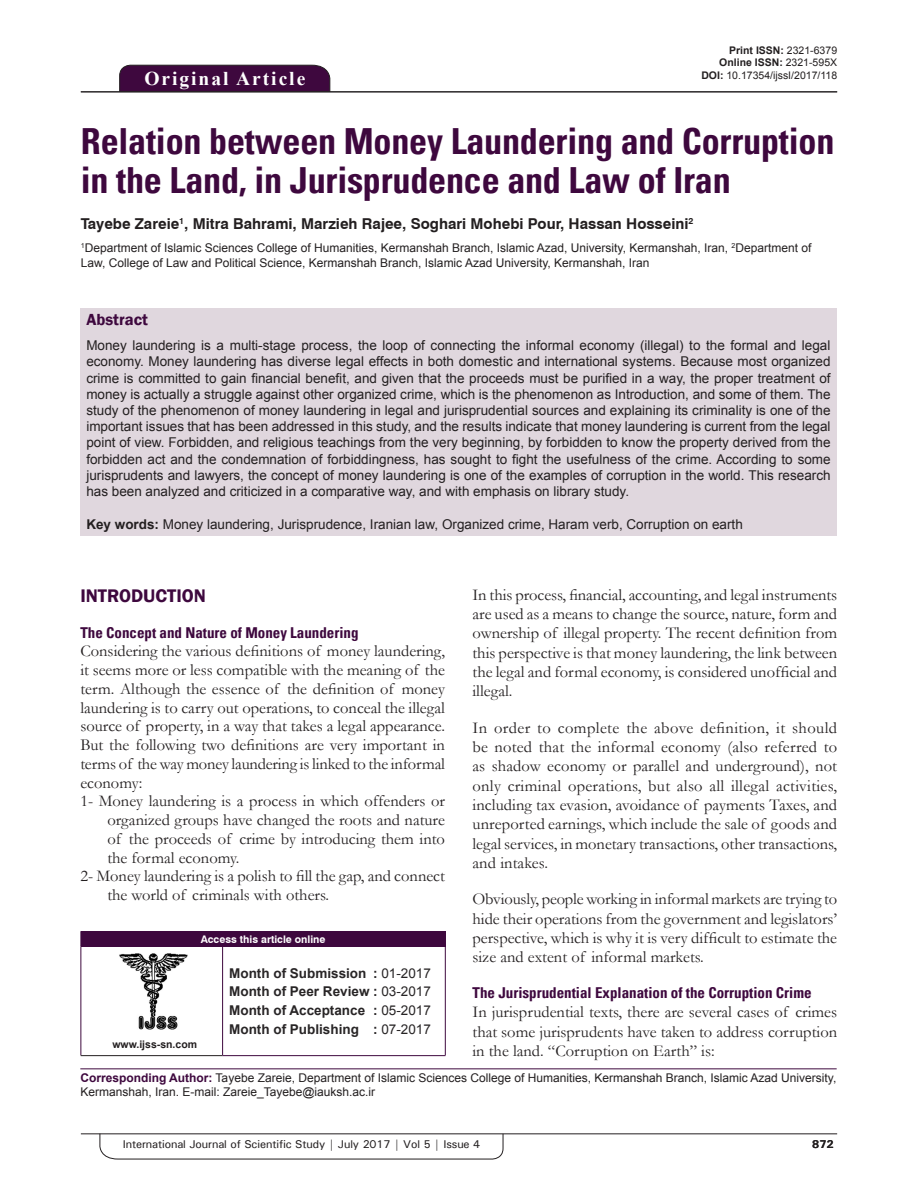
<style>
.page{position:relative;width:918px;height:1188px;background:#fff}
.page>*{position:absolute;margin:0;border:0;box-sizing:border-box;transform-origin:0 0}
.AT{font:700 condensed 36px/39px "Univers";letter-spacing:-.005em;color:#3e083e}
.AH{font:700 19.5px "Times New Roman";letter-spacing:.1em;color:#fff}
.t1{font:600 18.75px "Franklin Gothic";color:#3e083e}
.TX{font:16.5px/19.4px "Garamond";color:#231f20;text-align:justify}
.TX_No_After_Space{font:16.5px/18.8px "Garamond";letter-spacing:-.01em;color:#231f20;text-align:justify}
.L{font:16.5px/18.8px "Garamond";color:#231f20;text-align:justify}
.LL{font:16.5px/18.8px "Garamond";color:#231f20}
.ABSH{font:600 16.5px "Franklin Gothic";color:#3e083e}
.t2{font:700 condensed 15px "Univers";color:#3e083e}
.AU{font:700 15px "Swiss 721 BT";color:#231f20}
.ABS_1{font:13.5px/16.2px "Arial";color:#231f20;text-align:justify}
.HIS{font:700 13.5px/18.8px "Arial";color:#282526;text-align:justify}
.KWD{font:13.5px "Arial";color:#231f20}
.AFF{font:12px/14.4px "Arial";color:#231f20}
.ADD{font:12px/14.4px "Arial";color:#231f20}
.RF{font:500 11.25px "Univers";letter-spacing:-.01em;color:#231f20}
.t3{font:700 11.25px "Univers";color:#231f20}
.DOI{font:700 10.5px "Arial";color:#231f20}
.DOI-2{font:10.5px "Arial";color:#231f20}
.AAO{font:700 10.5px "Swiss 721 BT";color:#fff}
.Web{font:700 10.5px "Arial";color:#231f20}
.s1{font-weight:400}
.s2{font-weight:700}
.s3{font-weight:700;color:#3e083e}
</style>
<div class="page">
<hr style="left:81px;top:1134px;width:756px;height:1px;background:#231f20">
<svg style="left:100px;top:1133px;width:403px;height:26px"></svg>
<div style="left:119px;top:65px;width:211px;height:26px;background:#3e083e"></div>
<hr style="left:81px;top:91px;width:756px;height:1px;background:#231f20">
<div style="left:80px;top:308px;width:757px;height:227px;background:#e0d7de"></div>
<img style="left:119px;top:953px;width:69px;height:76px">
<div style="left:81px;top:931px;width:364px;height:15px;background:#3e083e"></div>
<svg style="left:445px;top:931px;width:1px;height:15px"></svg>
<hr style="left:81px;top:946px;width:142px;height:1px;background:#3e083e">
<hr style="left:81px;top:947px;width:1px;height:108px;background:#3e083e">
<hr style="left:81px;top:1055px;width:142px;height:1px;background:#231f20">
<hr style="left:223px;top:946px;width:223px;height:1px;background:#3e083e">
<hr style="left:222px;top:947px;width:1px;height:108px;background:#3e083e">
<hr style="left:445px;top:947px;width:1px;height:108px;background:#3e083e">
<hr style="left:223px;top:1055px;width:223px;height:1px;background:#3e083e">
<hr style="left:80px;top:1068px;width:757px;height:1px;background:#3e083e">
<p class="DOI" style="left:729px;top:42px;width:109px">Print ISSN: <span class="s1">2321-6379</span></p>
<p class="DOI" style="left:719px;top:55px;width:119px">Online ISSN: <span class="s1">2321-595X</span></p>
<p class="AH" style="left:144px;top:64px;width:162px">Original Article</p>
<p class="DOI-2" style="left:701px;top:68px;width:137px"><span class="s2">DOI:</span> 10.17354/ijssI/2017/118</p>
<p class="AT" style="left:81px;top:122px;width:755px">Relation between Money Laundering and Corruption in the Land, in Jurisprudence and Law of Iran</p>
<p class="AU" style="left:81px;top:215px;width:614px">Tayebe Zareie<sup>1</sup>, Mitra Bahrami, Marzieh Rajee, Soghari Mohebi Pour, Hassan Hosseini<sup>2</sup></p>
<p class="AFF" style="left:81px;top:241px;width:732px"><sup>1</sup>Department of Islamic Sciences College of Humanities, Kermanshah Branch, Islamic Azad, University, Kermanshah, Iran, <sup>2</sup>Department of<br>Law, College of Law and Political Science, Kermanshah Branch, Islamic Azad University, Kermanshah, Iran</p>
<p class="ABSH" style="left:86px;top:310px;width:63px">Abstract</p>
<p class="ABS_1" style="left:86px;top:337px;width:746px">Money laundering is a multi-stage process, the loop of connecting the informal economy (illegal) to the formal and legal economy. Money laundering has diverse legal effects in both domestic and international systems. Because most organized crime is committed to gain financial benefit, and given that the proceeds must be purified in a way, the proper treatment of money is actually a struggle against other organized crime, which is the phenomenon as Introduction, and some of them. The study of the phenomenon of money laundering in legal and jurisprudential sources and explaining its criminality is one of the important issues that has been addressed in this study, and the results indicate that money laundering is current from the legal point of view. Forbidden, and religious teachings from the very beginning, by forbidden to know the property derived from the forbidden act and the condemnation of forbiddingness, has sought to fight the usefulness of the crime. According to some jurisprudents and lawyers, the concept of money laundering is one of the examples of corruption in the world. This research has been analyzed and criticized in a comparative way, and with emphasis on library study.</p>
<p class="KWD" style="left:86px;top:515px;width:658px"><span class="s2">Key words:</span> Money laundering, Jurisprudence, Iranian law, Organized crime, Haram verb, Corruption on earth</p>
<h1 class="t1" style="left:80px;top:584px;width:127px">INTRODUCTION</h1>
<h2 class="t2" style="left:80px;top:623px;width:280px">The Concept and Nature of Money Laundering</h2>
<p class="TX_No_After_Space" style="left:80px;top:641px;width:366px">Considering the various definitions of money laundering, it seems more or less compatible with the meaning of the term. Although the essence of the definition of money laundering is to carry out operations, to conceal the illegal source of property, in a way that takes a legal appearance.<br>But the following two definitions are very important in terms of the way money laundering is linked to the informal economy:</p>
<p class="L" style="left:107px;top:791px;width:339px;text-indent:-27px">1- Money laundering is a process in which offenders or organized groups have changed the roots and nature of the proceeds of crime by introducing them into the formal economy.</p>
<p class="LL" style="left:107px;top:866px;width:339px;text-indent:-27px">2- Money laundering is a polish to fill the gap, and connect the world of criminals with others.</p>
<p class="AAO" style="left:201px;top:933px;width:126px">Access this article online</p>
<p class="Web" style="left:112px;top:1037px;width:86px">www.ijss-sn.com</p>
<p class="HIS" style="left:229px;top:964px;width:203px">Month of Submission : <span class="s1">01-2017<br></span>Month of Peer Review : <span class="s1">03-2017<br></span>Month of Acceptance : <span class="s1">05-2017<br></span>Month of Publishing : <span class="s1">07-2017</span></p>
<p class="TX" style="left:473px;top:585px;width:366px">In this process, financial, accounting, and legal instruments are used as a means to change the source, nature, form and ownership of illegal property. The recent definition from this perspective is that money laundering, the link between the legal and formal economy, is considered unofficial and illegal.</p>
<p class="TX" style="left:473px;top:718px;width:366px">In order to complete the above definition, it should be noted that the informal economy (also referred to as shadow economy or parallel and underground), not only criminal operations, but also all illegal activities, including tax evasion, avoidance of payments Taxes, and unreported earnings, which include the sale of goods and legal services, in monetary transactions, other transactions, and intakes.</p>
<p class="TX" style="left:473px;top:889px;width:366px">Obviously, people working in informal markets are trying to hide their operations from the government and legislators’ perspective, which is why it is very difficult to estimate the size and extent of informal markets.</p>
<h2 class="t2" style="left:473px;top:984px;width:341px">The Jurisprudential Explanation of the Corruption Crime</h2>
<p class="TX" style="left:473px;top:1002px;width:366px">In jurisprudential texts, there are several cases of crimes that some jurisprudents have taken to address corruption in the land. “Corruption on Earth” is:</p>
<p class="ADD" style="left:80px;top:1070px;width:758px"><span class="s3">Corresponding Author:</span> Tayebe Zareie, Department of Islamic Sciences College of Humanities, Kermanshah Branch, Islamic Azad University,<br>Kermanshah, Iran. E-mail: Zareie_Tayebe@iauksh.ac.ir</p>
<p class="RF" style="left:123px;top:1137px;width:359px">International Journal of Scientific Study | July 2017 | Vol 5 | Issue 4</p>
<p class="t3" style="left:812px;top:1137px;width:23px">872</p>
</div>
